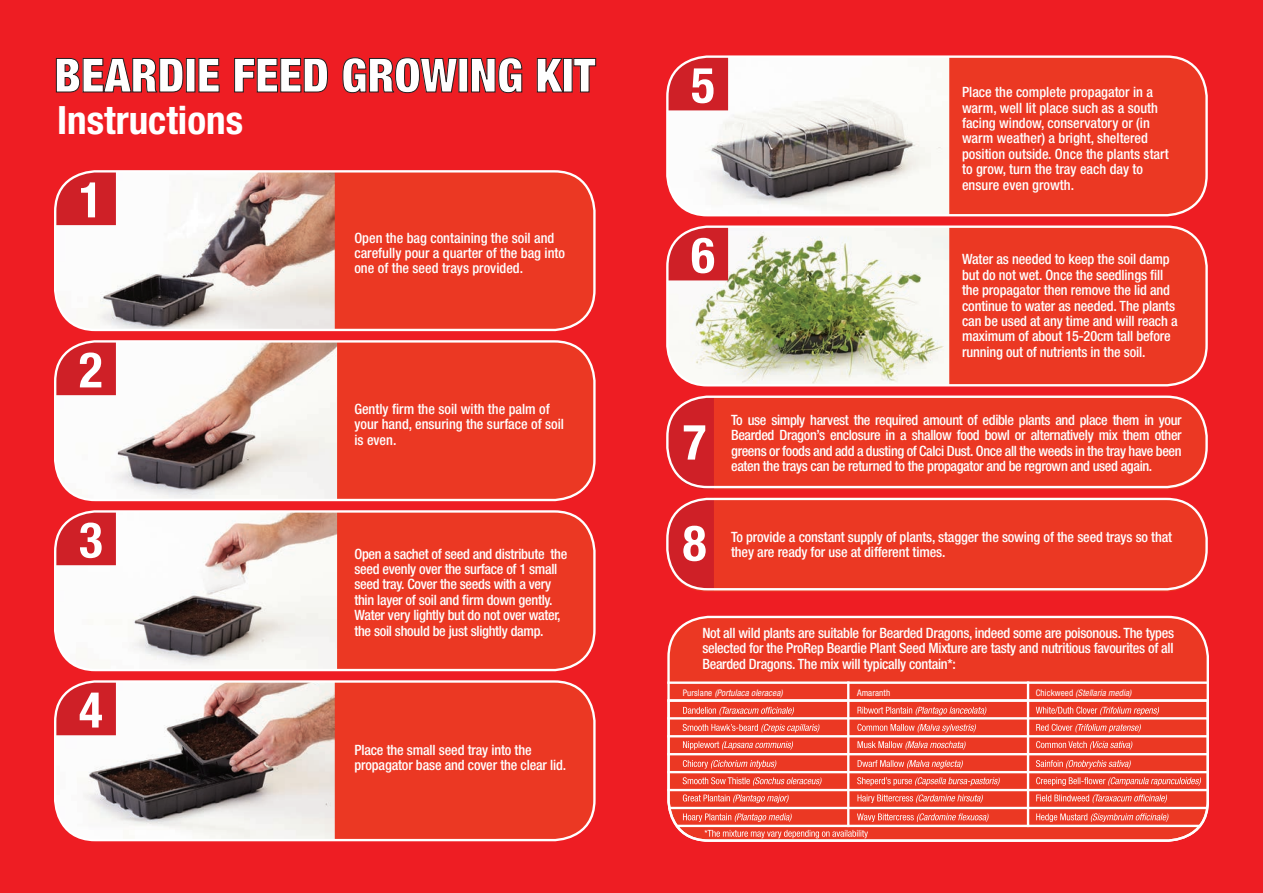
<style>
.page{position:relative;width:1263px;height:893px;background:#ee1d23}
.page>*{position:absolute;margin:0;border:0;box-sizing:border-box;transform-origin:0 0}
.t1{font:900 condensed 46.95px "Helvetica Neue";color:#fff}
.t2{font:700 condensed 39.15px "Helvetica Neue";color:#fff}
.t3{font:500 condensed 14.25px/15.5px "Helvetica Neue";letter-spacing:-.01em;color:#fff}
.t4{font:italic condensed 9px "Helvetica Neue";letter-spacing:.01em;color:#fff}
.t5{font:condensed 9px "Helvetica Neue";letter-spacing:.01em;color:#fff}
.s1{font-style:normal}
</style>
<div class="page">
<svg style="left:56px;top:58px;width:128px;height:35px"></svg>
<div style="left:186px;top:58px;width:9px;height:34px;border:1px solid #231f20"></div>
<svg style="left:198px;top:58px;width:22px;height:35px"></svg>
<svg style="left:234px;top:58px;width:94px;height:35px"></svg>
<svg style="left:342px;top:57px;width:116px;height:36px"></svg>
<div style="left:458px;top:58px;width:10px;height:34px;border:1px solid #231f20"></div>
<svg style="left:471px;top:57px;width:52px;height:36px"></svg>
<svg style="left:536px;top:58px;width:28px;height:35px"></svg>
<div style="left:563px;top:58px;width:10px;height:34px;border:1px solid #231f20"></div>
<svg style="left:573px;top:58px;width:23px;height:35px"></svg>
<div style="left:667px;top:617px;width:542px;height:224px;background:#eb3823;border-radius:40px"></div>
<svg style="left:670px;top:698px;width:539px;height:144px"></svg>
<div style="left:55px;top:171px;width:539px;height:159px;background:#eb3823;border-radius:40px"></div>
<img style="left:57px;top:173px;width:278px;height:157px">
<svg style="left:55px;top:173px;width:61px;height:52px;background:#d73a40"></svg>
<div style="left:54px;top:170px;width:542px;height:161px;border:2px solid #fff;border-radius:40px"></div>
<div style="left:667px;top:57px;width:539px;height:158px;background:#eb3823;border-radius:40px"></div>
<img style="left:669px;top:58px;width:280px;height:157px">
<svg style="left:668px;top:58px;width:60px;height:52px;background:#d9474d"></svg>
<div style="left:666px;top:55px;width:542px;height:161px;border:2px solid #fff;border-radius:40px"></div>
<div style="left:55px;top:341px;width:539px;height:159px;background:#eb3823;border-radius:40px"></div>
<img style="left:57px;top:343px;width:280px;height:157px">
<svg style="left:55px;top:343px;width:61px;height:52px;background:#d9454b"></svg>
<div style="left:54px;top:340px;width:542px;height:161px;border:2px solid #fff;border-radius:40px"></div>
<div style="left:667px;top:227px;width:539px;height:158px;background:#eb3823;border-radius:40px"></div>
<img style="left:669px;top:228px;width:280px;height:157px">
<svg style="left:668px;top:228px;width:60px;height:52px;background:#da4b50"></svg>
<div style="left:666px;top:225px;width:542px;height:161px;border:2px solid #fff;border-radius:40px"></div>
<div style="left:55px;top:511px;width:539px;height:159px;background:#eb3823;border-radius:40px"></div>
<img style="left:57px;top:513px;width:280px;height:157px">
<svg style="left:55px;top:513px;width:61px;height:52px;background:#d9444a"></svg>
<div style="left:54px;top:510px;width:542px;height:161px;border:2px solid #fff;border-radius:40px"></div>
<div style="left:667px;top:397px;width:539px;height:92px;background:#eb3823;border-radius:40px"></div>
<svg style="left:667px;top:397px;width:47px;height:92px;background:#d93b41"></svg>
<div style="left:666px;top:396px;width:542px;height:92px;border:2px solid #fff;border-radius:40px"></div>
<div style="left:667px;top:499px;width:539px;height:93px;background:#eb3823;border-radius:40px"></div>
<svg style="left:667px;top:498px;width:47px;height:92px;background:#db454a"></svg>
<div style="left:666px;top:498px;width:542px;height:92px;border:2px solid #fff;border-radius:40px"></div>
<div style="left:55px;top:681px;width:539px;height:159px;background:#eb3823;border-radius:40px"></div>
<img style="left:57px;top:683px;width:278px;height:157px">
<svg style="left:55px;top:683px;width:61px;height:52px;background:#d9444a"></svg>
<div style="left:54px;top:680px;width:542px;height:161px;border:2px solid #fff;border-radius:40px"></div>
<svg style="left:683px;top:707px;width:111px;height:8px"></svg>
<svg style="left:704px;top:830px;width:164px;height:8px"></svg>
<svg style="left:683px;top:724px;width:137px;height:9px"></svg>
<svg style="left:683px;top:741px;width:110px;height:9px"></svg>
<svg style="left:683px;top:760px;width:93px;height:9px"></svg>
<svg style="left:858px;top:760px;width:105px;height:9px"></svg>
<svg style="left:1036px;top:760px;width:95px;height:9px"></svg>
<svg style="left:857px;top:707px;width:129px;height:8px"></svg>
<svg style="left:1036px;top:707px;width:123px;height:8px"></svg>
<svg style="left:683px;top:777px;width:139px;height:9px"></svg>
<svg style="left:857px;top:777px;width:143px;height:9px"></svg>
<svg style="left:1036px;top:777px;width:165px;height:9px"></svg>
<svg style="left:857px;top:724px;width:119px;height:8px"></svg>
<svg style="left:1036px;top:724px;width:105px;height:8px"></svg>
<svg style="left:683px;top:794px;width:106px;height:9px"></svg>
<svg style="left:857px;top:794px;width:126px;height:9px"></svg>
<svg style="left:1036px;top:794px;width:131px;height:9px"></svg>
<svg style="left:857px;top:741px;width:109px;height:9px"></svg>
<svg style="left:1036px;top:741px;width:96px;height:9px"></svg>
<svg style="left:683px;top:813px;width:109px;height:9px"></svg>
<svg style="left:857px;top:813px;width:132px;height:9px"></svg>
<svg style="left:1036px;top:813px;width:133px;height:9px"></svg>
<hr style="left:667px;top:717px;width:541px;height:2px;background:#fff">
<hr style="left:667px;top:699px;width:541px;height:3px;background:#fff">
<hr style="left:667px;top:735px;width:541px;height:2px;background:#fff">
<hr style="left:667px;top:753px;width:541px;height:2px;background:#fff">
<hr style="left:667px;top:771px;width:541px;height:2px;background:#fff">
<hr style="left:667px;top:789px;width:541px;height:2px;background:#fff">
<hr style="left:668px;top:807px;width:540px;height:2px;background:#fff">
<hr style="left:676px;top:825px;width:524px;height:2px;background:#fff">
<hr style="left:667px;top:681px;width:541px;height:3px;background:#fff">
<hr style="left:847px;top:681px;width:2px;height:146px;background:#fff">
<hr style="left:1027px;top:681px;width:2px;height:146px;background:#fff">
<div style="left:667px;top:616px;width:542px;height:226px;border:2px solid #fff;border-radius:40px"></div>
<p class="t1" style="left:54px;top:46px;width:543px">BEARDIE FEED GROWING KIT</p>
<p class="t2" style="left:57px;top:96px;width:187px">Instructions</p>
<p class="t3" style="left:354px;top:230px;width:212px">Open the bag containing the soil and carefully pour a quarter of the bag into one of the seed trays provided.</p>
<p class="t3" style="left:354px;top:401px;width:211px">Gently firm the soil with the palm of your hand, ensuring the surface of soil is even.</p>
<p class="t3" style="left:354px;top:546px;width:214px">Open a sachet of seed and distribute the seed evenly over the surface of 1 small seed tray. Cover the seeds with a very thin layer of soil and firm down gently.<br>Water very lightly but do not over water, the soil should be just slightly damp.</p>
<p class="t3" style="left:354px;top:742px;width:213px">Place the small seed tray into the propagator base and cover the clear lid.</p>
<p class="t3" style="left:962px;top:84px;width:208px">Place the complete propagator in a warm, well lit place such as a south facing window, conservatory or (in warm weather) a bright, sheltered position outside. Once the plants start to grow, turn the tray each day to ensure even growth.</p>
<p class="t3" style="left:962px;top:251px;width:217px">Water as needed to keep the soil damp but do not wet. Once the seedlings fill the propagator then remove the lid and continue to water as needed. The plants can be used at any time and will reach a maximum of about 15-20cm tall before running out of nutrients in the soil.</p>
<p class="t3" style="left:731px;top:412px;width:452px;text-align:justify">To use simply harvest the required amount of edible plants and place them in your Bearded Dragon’s enclosure in a shallow food bowl or alternatively mix them other greens or foods and add a dusting of Calci Dust. Once all the weeds in the tray have been eaten the trays can be returned to the propagator and be regrown and used again.</p>
<p class="t3" style="left:731px;top:529px;width:443px">To provide a constant supply of plants, stagger the sowing of the seed trays so that they are ready for use at different times.</p>
<p class="t3" style="left:702px;top:625px;width:473px;text-align:justify">Not all wild plants are suitable for Bearded Dragons, indeed some are poisonous. The types selected for the ProRep Beardie Plant Seed Mixture are tasty and nutritious favourites of all Bearded Dragons. The mix will typically contain*:</p>
<p class="t4" style="left:683px;top:687px;width:101px"><span class="s1">Purslane</span> (Portulaca oleracea)</p>
<p class="t5" style="left:857px;top:687px;width:35px">Amaranth</p>
<p class="t4" style="left:1036px;top:687px;width:97px"><span class="s1">Chickweed</span> (Stellaria media)</p>
</div>
